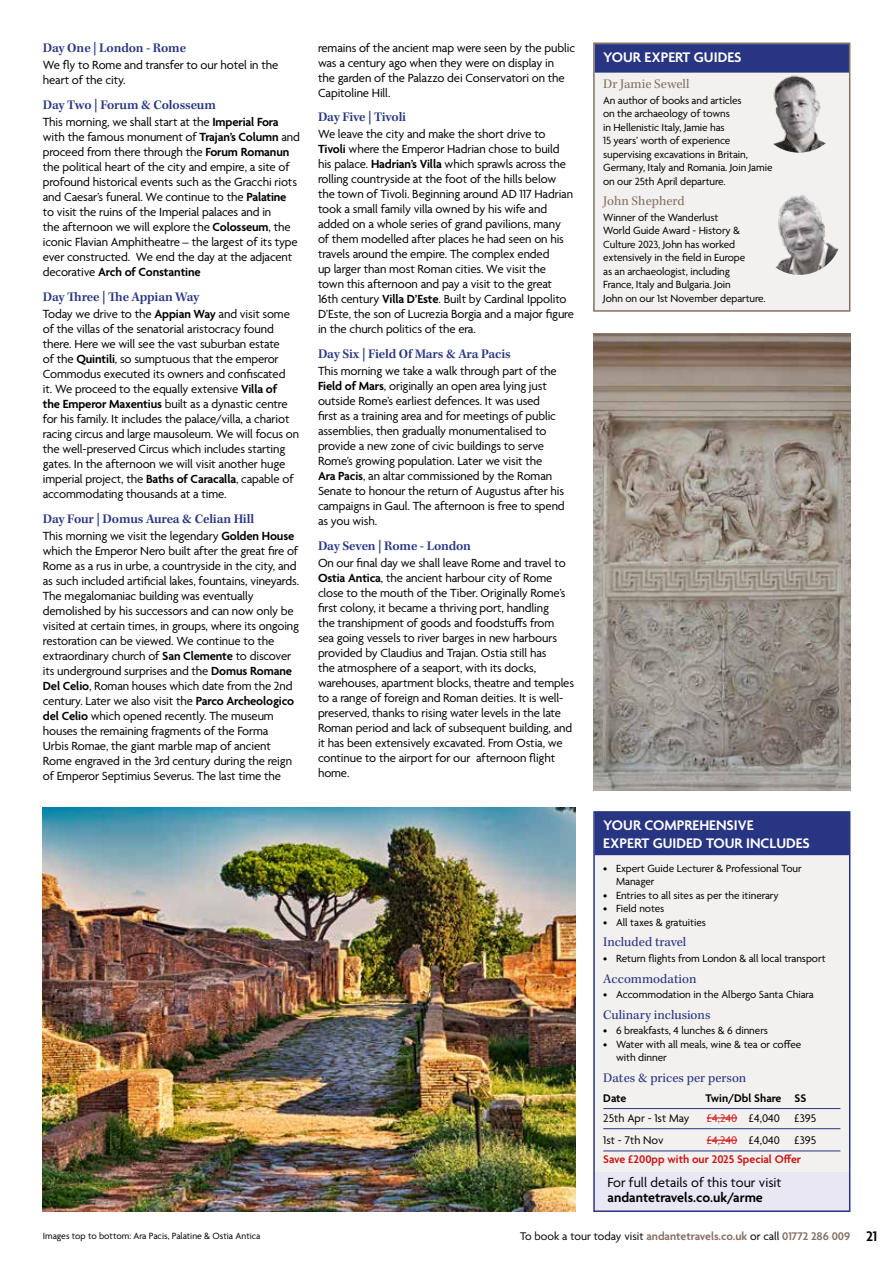
<style>
.page{position:relative;width:893px;height:1263px;background:#fff}
.page>*{position:absolute;margin:0;border:0;box-sizing:border-box;transform-origin:0 0}
.t1{font:600 15px/18px "Agenda";color:#fff}
.t2{font:14.25px "Agenda";color:#000}
.t3{font:600 14.25px "Agenda";color:#000}
.t4{font:600 13.5px "Kepler Std";letter-spacing:-.01em;color:#283583}
.t5{font:13.5px "Kepler Std";color:#283583}
.t6{font:13.5px "Kepler Std";color:#857164}
.t7{font:12.75px/15px "Agenda";letter-spacing:-.01em;color:#000}
.t8{font:600 12px "Agenda";color:#857164}
.t9{font:600 12px/19.2px "Agenda";color:#cd1719}
.t10{font:12px "Agenda";color:#000}
.t11{font:600 12px "Agenda";color:#000}
.t12{font:11.25px/13.5px "Agenda";letter-spacing:-.01em;color:#000}
.t13{font:9.75px "Agenda";color:#000}
.s1{font-weight:600}
.s2{color:#cd1719}
.s3{font-weight:400}
.s4{font-weight:400;color:#000}
.s5{font-size:15px;color:#000}
</style>
<div class="page">
<img style="left:43px;top:808px;width:532px;height:404px">
<div style="left:594px;top:43px;width:256px;height:268px;background:#f3f1ef"></div>
<div style="left:595px;top:44px;width:254px;height:29px;background:#283583"></div>
<div style="left:593px;top:43px;width:257px;height:269px;border:2px solid #857164"></div>
<img style="left:593px;top:334px;width:257px;height:457px">
<img style="left:756px;top:68px;width:85px;height:85px;border-radius:43px">
<img style="left:775px;top:195px;width:64px;height:80px">
<div style="left:594px;top:812px;width:256px;height:399px;background:#f3f1ef"></div>
<div style="left:595px;top:812px;width:254px;height:43px;background:#283583"></div>
<hr style="left:603px;top:1108px;width:237px;height:1px;background:#283583">
<hr style="left:603px;top:1128px;width:237px;height:1px;background:#283583">
<hr style="left:603px;top:1150px;width:237px;height:1px;background:#283583">
<div style="left:595px;top:1172px;width:254px;height:25px;background:#e9e7f4"></div>
<div style="left:595px;top:1187px;width:254px;height:25px;background:#e9e7f4"></div>
<hr style="left:707px;top:1117px;width:30px;height:1px;background:#cd1719">
<hr style="left:707px;top:1139px;width:30px;height:2px;background:#cd1719">
<div style="left:593px;top:811px;width:257px;height:401px;border:2px solid #283583"></div>
<p class="t4" style="left:43px;top:40px;width:145px">Day One | London - Rome</p>
<p class="t7" style="left:43px;top:58px;width:237px">We fly to Rome and transfer to our hotel in the heart of the city.</p>
<p class="t4" style="left:43px;top:97px;width:175px">Day Two | Forum &amp; Colosseum</p>
<p class="t7" style="left:43px;top:115px;width:259px">This morning, we shall start at the <span class="s1">Imperial Fora </span>with the famous monument of <span class="s1">Trajan’s Column</span> and proceed from there through the <span class="s1">Forum Romanun </span>the political heart of the city and empire, a site of profound historical events such as the Gracchi riots and Caesar’s funeral. We continue to the <span class="s1">Palatine </span>to visit the ruins of the Imperial palaces and in<br>the afternoon we will explore the <span class="s1">Colosseum</span>, the iconic Flavian Amphitheatre – the largest of its type ever constructed. We end the day at the adjacent decorative <span class="s1">Arch of Constantine</span></p>
<p class="t4" style="left:43px;top:289px;width:158px">Day Three | The Appian Way</p>
<p class="t7" style="left:43px;top:307px;width:258px">Today we drive to the <span class="s1">Appian Way</span> and visit some of the villas of the senatorial aristocracy found there. Here we will see the vast suburban estate<br>of the <span class="s1">Quintili</span>, so sumptuous that the emperor Commodus executed its owners and confiscated<br>it. We proceed to the equally extensive <span class="s1">Villa of<br>the Emperor Maxentius</span> built as a dynastic centre for his family. It includes the palace/villa, a chariot racing circus and large mausoleum. We will focus on the well-preserved Circus which includes starting gates. In the afternoon we will visit another huge imperial project, the <span class="s1">Baths of Caracalla</span>, capable of accommodating thousands at a time.</p>
<p class="t4" style="left:43px;top:511px;width:213px">Day Four | Domus Aurea &amp; Celian Hill</p>
<p class="t7" style="left:43px;top:529px;width:258px">This morning we visit the legendary <span class="s1">Golden House </span>which the Emperor Nero built after the great fire of Rome as a rus in urbe, a countryside in the city, and as such included artificial lakes, fountains, vineyards.<br>The megalomaniac building was eventually demolished by his successors and can now only be visited at certain times, in groups, where its ongoing restoration can be viewed. We continue to the extraordinary church of <span class="s1">San Clemente</span> to discover its underground surprises and the <span class="s1">Domus Romane Del Celio</span>, Roman houses which date from the 2nd century. Later we also visit the <span class="s1">Parco Archeologico del Celio</span> which opened recently. The museum houses the remaining fragments of the Forma<br>Urbis Romae, the giant marble map of ancient Rome engraved in the 3rd century during the reign of Emperor Septimius Severus. The last time the</p>
<p class="t13" style="left:43px;top:1230px;width:219px">Images top to bottom: Ara Pacis, Palatine &amp; Ostia Antica</p>
<p class="t7" style="left:318px;top:41px;width:259px">remains of the ancient map were seen by the public was a century ago when they were on display in<br>the garden of the Palazzo dei Conservatori on the Capitoline Hill.</p>
<p class="t4" style="left:318px;top:109px;width:90px">Day Five | Tivoli</p>
<p class="t7" style="left:318px;top:128px;width:258px">We leave the city and make the short drive to <span class="s1">Tivoli</span> where the Emperor Hadrian chose to build his palace. <span class="s1">Hadrian’s Villa</span> which sprawls across the rolling countryside at the foot of the hills below the town of Tivoli. Beginning around AD 117 Hadrian took a small family villa owned by his wife and added on a whole series of grand pavilions, many of them modelled after places he had seen on his travels around the empire. The complex ended<br>up larger than most Roman cities. We visit the town this afternoon and pay a visit to the great 16th century <span class="s1">Villa D’Este</span>. Built by Cardinal Ippolito D’Este, the son of Lucrezia Borgia and a major figure in the church politics of the era.</p>
<p class="t4" style="left:318px;top:346px;width:194px">Day Six | Field Of Mars &amp; Ara Pacis</p>
<p class="t7" style="left:318px;top:365px;width:248px">This morning we take a walk through part of the <span class="s1">Field of Mars</span>, originally an open area lying just outside Rome’s earliest defences. It was used<br>first as a training area and for meetings of public assemblies, then gradually monumentalised to provide a new zone of civic buildings to serve Rome’s growing population. Later we visit the<br><span class="s1">Ara Pacis</span>, an altar commissioned by the Roman Senate to honour the return of Augustus after his campaigns in Gaul. The afternoon is free to spend as you wish.</p>
<p class="t4" style="left:318px;top:538px;width:155px">Day Seven | Rome - London</p>
<p class="t7" style="left:318px;top:556px;width:258px">On our final day we shall leave Rome and travel to <span class="s1">Ostia Antica</span>, the ancient harbour city of Rome close to the mouth of the Tiber. Originally Rome’s first colony, it became a thriving port, handling<br>the transhipment of goods and foodstuffs from<br>sea going vessels to river barges in new harbours provided by Claudius and Trajan. Ostia still has<br>the atmosphere of a seaport, with its docks, warehouses, apartment blocks, theatre and temples to a range of foreign and Roman deities. It is well&shy;preserved, thanks to rising water levels in the late Roman period and lack of subsequent building, and it has been extensively excavated. From Ostia, we continue to the airport for our afternoon flight home.</p>
<p class="t1" style="left:603px;top:49px;width:140px">YOUR EXPERT GUIDES</p>
<p class="t6" style="left:603px;top:76px;width:88px">Dr Jamie Sewell</p>
<p class="t12" style="left:603px;top:94px;width:171px">An author of books and articles<br>on the archaeology of towns<br>in Hellenistic Italy, Jamie has<br>15 years’ worth of experience supervising excavations in Britain,<br>Germany, Italy and Romania. Join Jamie on our 25th April departure.</p>
<p class="t6" style="left:603px;top:193px;width:83px">John Shepherd</p>
<p class="t12" style="left:603px;top:211px;width:164px">Winner of the Wanderlust<br>World Guide Award - History &amp;<br>Culture 2023, John has worked extensively in the field in Europe<br>as an archaeologist, including<br>France, Italy and Bulgaria. Join<br>John on our 1st November departure.</p>
<p class="t1" style="left:603px;top:817px;width:208px">YOUR COMPREHENSIVE<br>EXPERT GUIDED TOUR INCLUDES</p>
<p class="t12" style="left:616px;top:862px;width:187px;text-indent:-13px">• Expert Guide Lecturer &amp; Professional Tour<br>Manager</p>
<p class="t12" style="left:603px;top:889px;width:177px">• Entries to all sites as per the itinerary</p>
<p class="t12" style="left:603px;top:903px;width:63px">• Field notes</p>
<p class="t12" style="left:603px;top:916px;width:104px">• All taxes &amp; gratuities</p>
<p class="t5" style="left:603px;top:934px;width:85px">Included travel</p>
<p class="t12" style="left:603px;top:952px;width:224px">• Return flights from London &amp; all local transport</p>
<p class="t5" style="left:603px;top:971px;width:95px">Accommodation</p>
<p class="t12" style="left:603px;top:988px;width:212px">• Accommodation in the Albergo Santa Chiara</p>
<p class="t5" style="left:603px;top:1007px;width:109px">Culinary inclusions</p>
<p class="t12" style="left:603px;top:1024px;width:166px">• 6 breakfasts, 4 lunches &amp; 6 dinners</p>
<p class="t12" style="left:616px;top:1038px;width:187px;text-indent:-13px">• Water with all meals, wine &amp; tea or coffee with dinner</p>
<p class="t5" style="left:603px;top:1070px;width:145px">Dates &amp; prices per person</p>
<p class="t11" style="left:603px;top:1091px;width:25px">Date</p>
<p class="t11" style="left:705px;top:1091px;width:102px">Twin/Dbl Share SS</p>
<p class="t10" style="left:603px;top:1112px;width:88px">25th Apr - 1st May</p>
<p class="t10" style="left:707px;top:1112px;width:111px"><span class="s2">£4,240</span> £4,040 £395</p>
<p class="t10" style="left:603px;top:1134px;width:62px">1st - 7th Nov</p>
<p class="t9" style="left:603px;top:1131px;width:215px;text-indent:104px"><span class="s3">£4,240</span> <span class="s4">£4,040 £395<br></span>Save £200pp with our 2025 Special Offer</p>
<p class="t2" style="left:607px;top:1175px;width:176px">For full details of this tour visit</p>
<p class="t3" style="left:607px;top:1190px;width:157px">andantetravels.co.uk/arme</p>
<p class="t8" style="left:520px;top:1229px;width:359px"><span class="s4">To book a tour today visit</span> andantetravels.co.uk <span class="s4">or call</span> 01772 286 009 <span class="s5">21</span></p>
</div>
